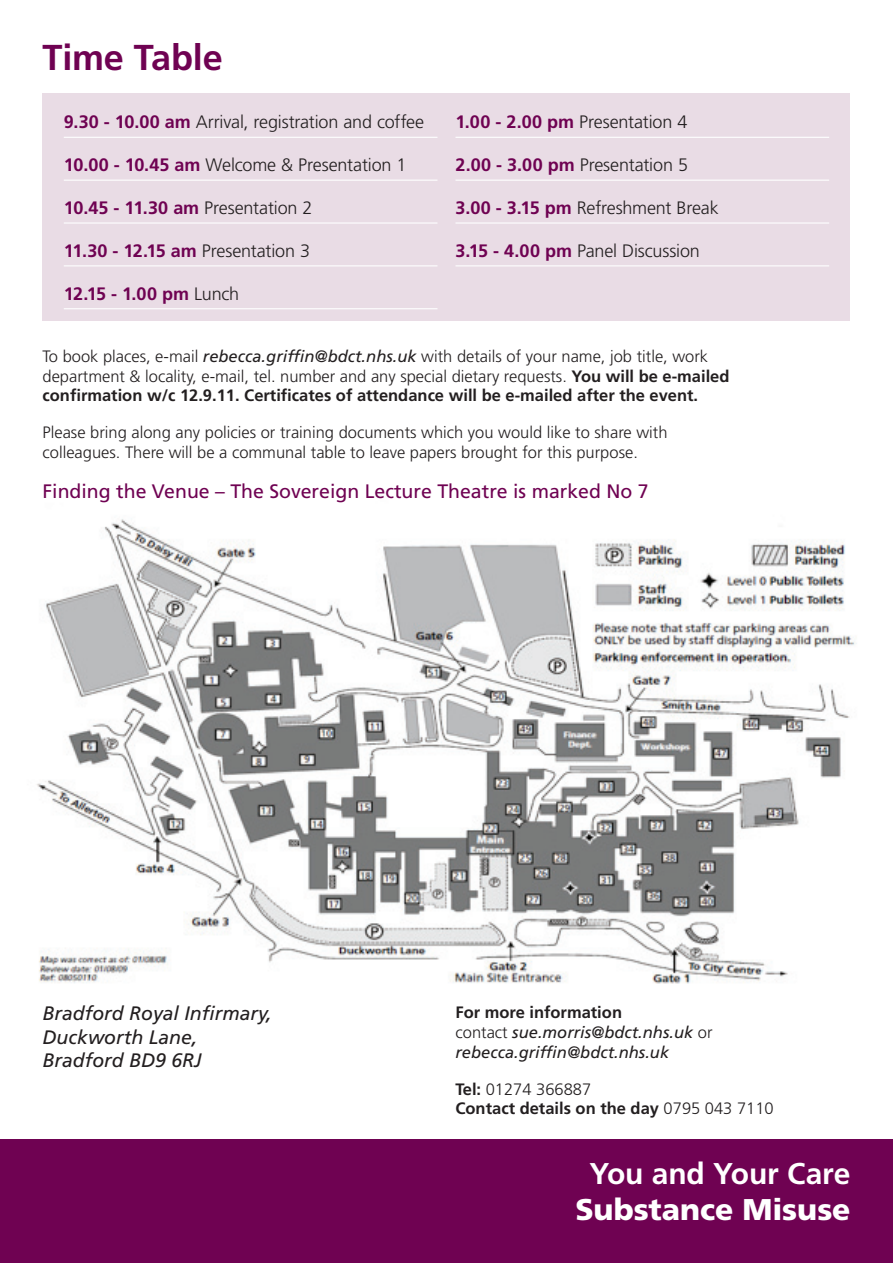
<style>
.page{position:relative;width:893px;height:1263px;background:#fff}
.page>*{position:absolute;margin:0;border:0;box-sizing:border-box;transform-origin:0 0}
.t1{font:700 36px "Frutiger LT Std";letter-spacing:-.005em;color:#6f0252}
.t2{font:900 30px "Frutiger LT Std";letter-spacing:-.005em;color:#fff}
.t3{font:700 30px "Frutiger LT Std";letter-spacing:-.005em;color:#fff}
.t4{font:19.5px "Frutiger LT Std";color:#6f0252}
.t5{font:italic 19.5px/23.4px "Frutiger LT Std";color:#231f20}
.t6{font:300 18px "Frutiger LT Std";letter-spacing:-.01em;color:#231f20}
.t7{font:700 18px "Frutiger LT Std";letter-spacing:-.015em;color:#6f0252}
.t8{font:300 16.5px/19.8px "Frutiger LT Std";color:#231f20}
.t9{font:italic 16.5px/19.8px "Frutiger LT Std";color:#231f20}
.t10{font:700 16.5px/19.8px "Frutiger LT Std";color:#231f20}
.s1{font-weight:700;color:#6f0252}
.s2{font-weight:300;color:#231f20}
.s3{font-weight:400;font-style:italic}
.s4{font-weight:700}
.s5{font-weight:700;font-style:normal}
.s6{font-weight:300;font-style:normal}
.s7{font-weight:300}
</style>
<div class="page">
<img style="left:37px;top:519px;width:820px;height:465px">
<div style="left:0;top:1140px;width:893px;height:123px;background:#6f0252"></div>
<div style="left:43px;top:93px;width:807px;height:228px;background:#e9dce5"></div>
<hr style="left:64px;top:137px;width:373px;height:1px;background:#fff">
<hr style="left:64px;top:180px;width:373px;height:1px;background:#fff">
<hr style="left:64px;top:222px;width:373px;height:2px;background:#fff">
<hr style="left:64px;top:265px;width:373px;height:1px;background:#fff">
<hr style="left:64px;top:308px;width:373px;height:1px;background:#fff">
<hr style="left:455px;top:137px;width:374px;height:1px;background:#fff">
<hr style="left:455px;top:180px;width:374px;height:1px;background:#fff">
<hr style="left:455px;top:222px;width:374px;height:2px;background:#fff">
<hr style="left:455px;top:265px;width:374px;height:1px;background:#fff">
<h1 class="t1" style="left:43px;top:36px;width:182px">Time Table</h1>
<p class="t6" style="left:64px;top:112px;width:362px"><span class="s1">9.30 - 10.00 am</span> Arrival, registration and coffee</p>
<p class="t6" style="left:64px;top:155px;width:344px"><span class="s1">10.00 - 10.45 am</span> Welcome &amp; Presentation 1</p>
<p class="t7" style="left:64px;top:197px;width:250px">10.45 - 11.30 am <span class="s2">Presentation 2</span></p>
<p class="t7" style="left:64px;top:240px;width:248px">11.30 - 12.15 am <span class="s2">Presentation 3</span></p>
<p class="t7" style="left:64px;top:283px;width:177px">12.15 - 1.00 pm <span class="s2">Lunch</span></p>
<p class="t6" style="left:455px;top:112px;width:233px"><span class="s1">1.00 - 2.00 pm</span> Presentation 4</p>
<p class="t6" style="left:455px;top:155px;width:234px"><span class="s1">2.00 - 3.00 pm</span> Presentation 5</p>
<p class="t6" style="left:455px;top:198px;width:265px"><span class="s1">3.00 - 3.15 pm</span> Refreshment Break</p>
<p class="t6" style="left:455px;top:240px;width:246px"><span class="s1">3.15 - 4.00 pm</span> Panel Discussion</p>
<p class="t8" style="left:43px;top:346px;width:688px">To book places, e-mail <span class="s3">rebecca.griffin@bdct.nhs.uk</span> with details of your name, job title, work department &amp; locality, e-mail, tel. number and any special dietary requests. <span class="s4">You will be e-mailed confirmation w/c 12.9.11. Certificates of attendance will be e-mailed after the event.</span></p>
<p class="t8" style="left:43px;top:423px;width:627px">Please bring along any policies or training documents which you would like to share with colleagues. There will be a communal table to leave papers brought for this purpose.</p>
<p class="t4" style="left:43px;top:480px;width:608px">Finding the Venue – The Sovereign Lecture Theatre is marked No 7</p>
<p class="t5" style="left:43px;top:1002px;width:231px">Bradford Royal Infirmary,<br>Duckworth Lane,<br>Bradford BD9 6RJ</p>
<p class="t9" style="left:455px;top:1003px;width:259px"><span class="s5">For more information<br></span><span class="s6">contact</span> sue.morris@bdct.nhs.uk <span class="s6">or </span>rebecca.griffin@bdct.nhs.uk</p>
<p class="t10" style="left:455px;top:1079px;width:320px">Tel: <span class="s7">01274 366887<br></span>Contact details on the day <span class="s7">0795 043 7110</span></p>
<h2 class="t3" style="left:589px;top:1156px;width:262px">You and Your Care</h2>
<h2 class="t2" style="left:576px;top:1192px;width:276px">Substance Misuse</h2>
</div>
